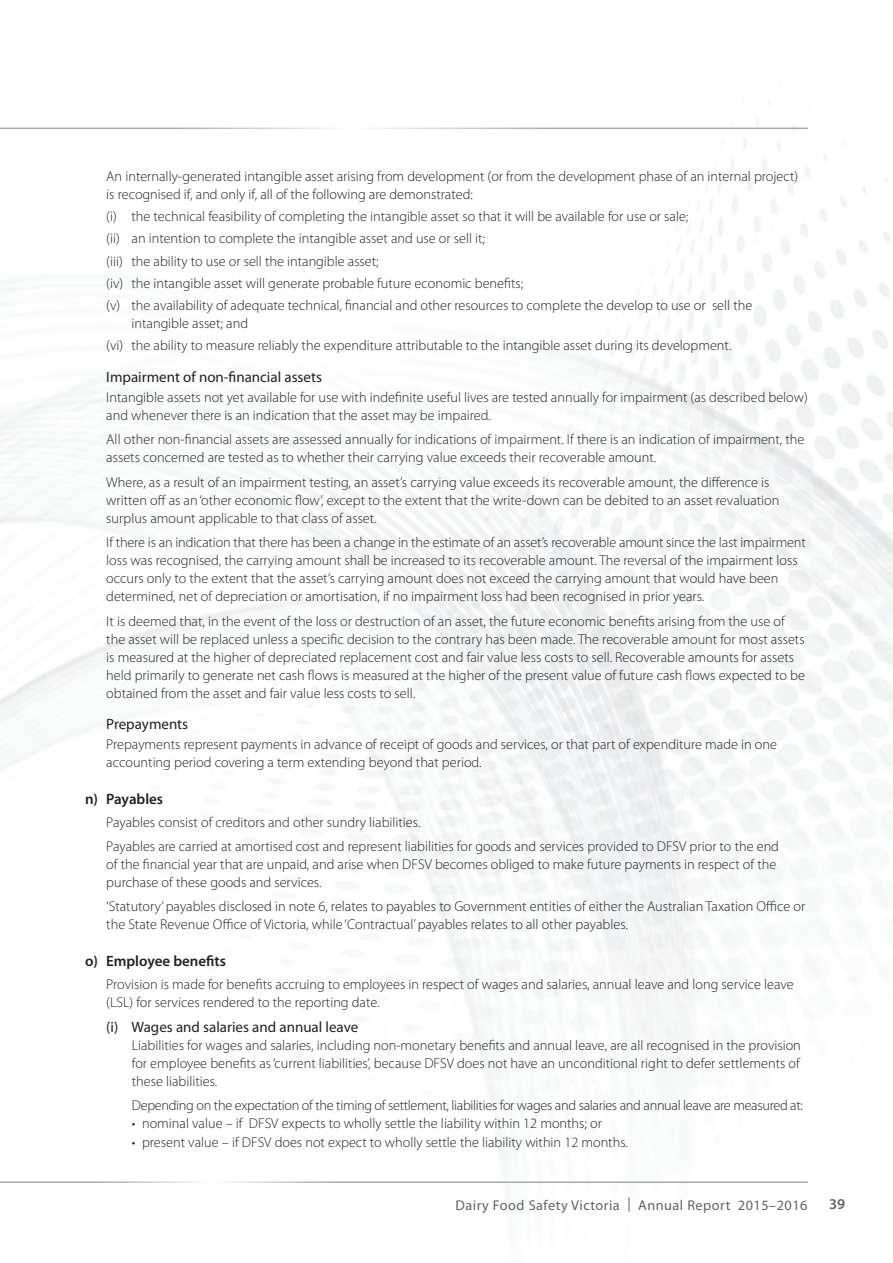
<style>
.page{position:relative;width:893px;height:1263px;background:#fff}
.page>*{position:absolute;margin:0;border:0;box-sizing:border-box;transform-origin:0 0}
.t1{font:15px "Myriad Pro";color:#231f20}
.t2{font:600 15px "Myriad Pro";color:#231f20}
.t3{font:600 15px "Myriad Pro";color:#636366}
.t4{font:300 14.25px/18px "Myriad Pro";color:#231f20}
.t5{font:300 14.25px "Myriad Pro";letter-spacing:-.02em;color:#231f20}
.t6{font:14.25px "Myriad Pro";letter-spacing:.035em;color:#636366}
</style>
<div class="page">
<p class="t4" style="left:106px;top:167px;width:693px">An internally-generated intangible asset arising from development (or from the development phase of an internal project) is recognised if, and only if, all of the following are demonstrated:</p>
<p class="t4" style="left:106px;top:205px;width:647px;line-height:22.2px">(i) the technical feasibility of completing the intangible asset so that it will be available for use or sale;<br>(ii) an intention to complete the intangible asset and use or sell it;<br>(iii) the ability to use or sell the intangible asset;<br>(iv) the intangible asset will generate probable future economic benefits;<br>(v) the availability of adequate technical, financial and other resources to complete the develop to use or sell the</p>
<p class="t4" style="left:106px;top:312px;width:627px;line-height:22.2px;text-indent:25px">intangible asset; and<br>(vi) the ability to measure reliably the expenditure attributable to the intangible asset during its development.</p>
<p class="t1" style="left:106px;top:368px;width:217px">Impairment of non-financial assets</p>
<p class="t4" style="left:106px;top:388px;width:703px">Intangible assets not yet available for use with indefinite useful lives are tested annually for impairment (as described below) and whenever there is an indication that the asset may be impaired.</p>
<p class="t4" style="left:106px;top:430px;width:700px">All other non-financial assets are assessed annually for indications of impairment. If there is an indication of impairment, the assets concerned are tested as to whether their carrying value exceeds their recoverable amount.</p>
<p class="t4" style="left:106px;top:473px;width:675px">Where, as a result of an impairment testing, an asset’s carrying value exceeds its recoverable amount, the difference is written off as an ‘other economic flow’, except to the extent that the write-down can be debited to an asset revaluation surplus amount applicable to that class of asset.</p>
<p class="t4" style="left:106px;top:533px;width:701px">If there is an indication that there has been a change in the estimate of an asset’s recoverable amount since the last impairment loss was recognised, the carrying amount shall be increased to its recoverable amount. The reversal of the impairment loss occurs only to the extent that the asset’s carrying amount does not exceed the carrying amount that would have been determined, net of depreciation or amortisation, if no impairment loss had been recognised in prior years.</p>
<p class="t4" style="left:106px;top:612px;width:700px">It is deemed that, in the event of the loss or destruction of an asset, the future economic benefits arising from the use of the asset will be replaced unless a specific decision to the contrary has been made. The recoverable amount for most assets is measured at the higher of depreciated replacement cost and fair value less costs to sell. Recoverable amounts for assets held primarily to generate net cash flows is measured at the higher of the present value of future cash flows expected to be obtained from the asset and fair value less costs to sell.</p>
<p class="t1" style="left:106px;top:715px;width:83px">Prepayments</p>
<p class="t4" style="left:106px;top:735px;width:672px">Prepayments represent payments in advance of receipt of goods and services, or that part of expenditure made in one accounting period covering a term extending beyond that period.</p>
<p class="t2" style="left:85px;top:790px;width:80px">n) Payables</p>
<p class="t4" style="left:106px;top:809px;width:674px;line-height:24.5px">Payables consist of creditors and other sundry liabilities.<br>Payables are carried at amortised cost and represent liabilities for goods and services provided to DFSV prior to the end</p>
<p class="t4" style="left:106px;top:855px;width:671px">of the financial year that are unpaid, and arise when DFSV becomes obliged to make future payments in respect of the purchase of these goods and services.</p>
<p class="t4" style="left:106px;top:897px;width:700px">‘Statutory’ payables disclosed in note 6, relates to payables to Government entities of either the Australian Taxation Office or the State Revenue Office of Victoria, while ‘Contractual’ payables relates to all other payables.</p>
<p class="t2" style="left:85px;top:952px;width:143px">o) Employee benefits</p>
<p class="t4" style="left:106px;top:975px;width:689px">Provision is made for benefits accruing to employees in respect of wages and salaries, annual leave and long service leave (LSL) for services rendered to the reporting date.</p>
<p class="t1" style="left:106px;top:1017px;width:253px">(i) Wages and salaries and annual leave</p>
<p class="t4" style="left:132px;top:1036px;width:671px;text-align:justify">Liabilities for wages and salaries, including non-monetary benefits and annual leave, are all recognised in the provision for employee benefits as ‘current liabilities’, because DFSV does not have an unconditional right to defer settlements of these liabilities.</p>
<p class="t5" style="left:132px;top:1097px;width:673px">Depending on the expectation of the timing of settlement, liabilities for wages and salaries and annual leave are measured at:</p>
<p class="t4" style="left:132px;top:1114px;width:472px">• nominal value – if DFSV expects to wholly settle the liability within 12 months; or</p>
<p class="t4" style="left:132px;top:1133px;width:498px">• present value – if DFSV does not expect to wholly settle the liability within 12 months.</p>
<p class="t6" style="left:456px;top:1196px;width:353px">Dairy Food Safety Victoria | Annual Report 2015–2016</p>
<p class="t3" style="left:829px;top:1195px;width:18px">39</p>
</div>
